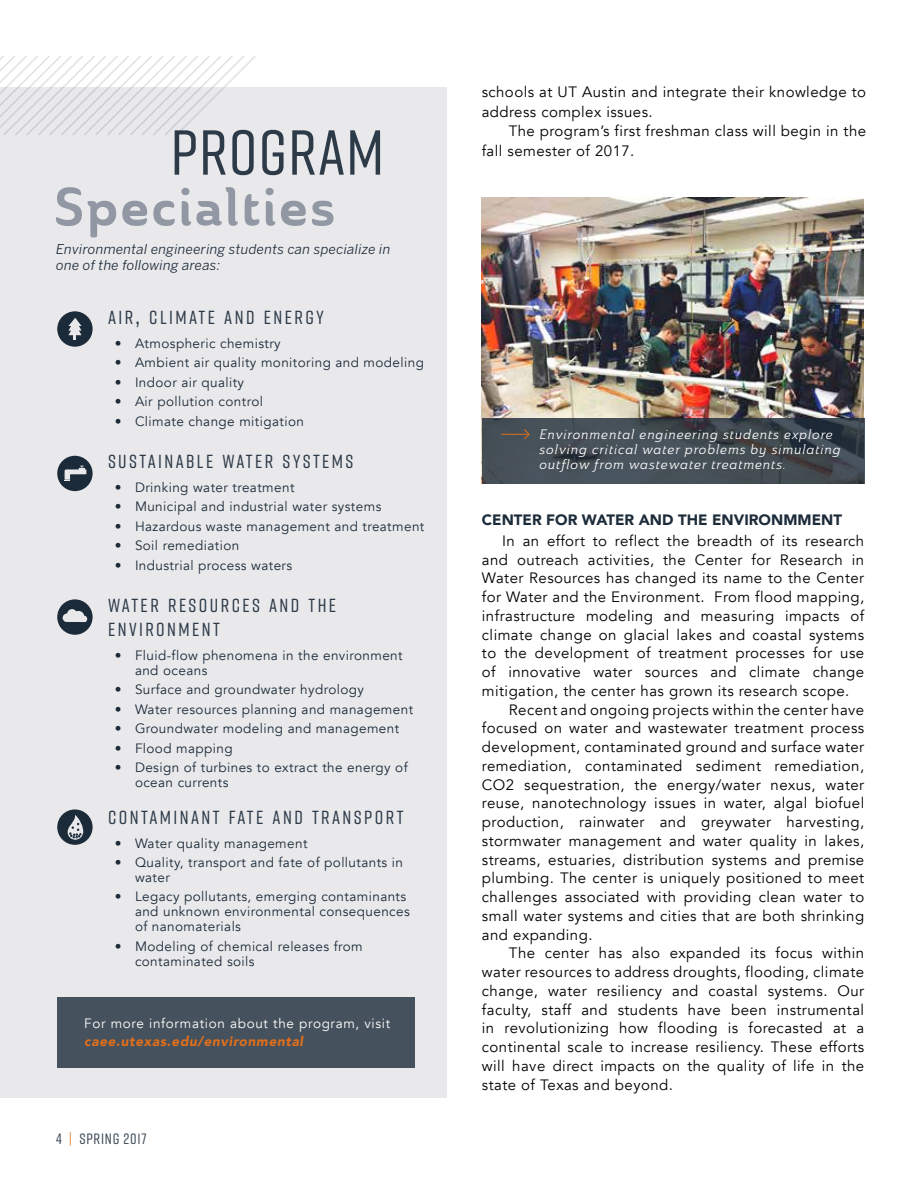
<style>
.page{position:relative;width:918px;height:1188px;background:#fff}
.page>*{position:absolute;margin:0;border:0;box-sizing:border-box;transform-origin:0 0}
.t1{font:500 63.3px "Rift";letter-spacing:.02em;color:#2d3a48}
.t2{font:52.5px "Ainslie Nor Bol";letter-spacing:.05em;color:#9298a3}
.t3{font:500 18.9px/24px "Rift";letter-spacing:.13em;color:#2d3a48}
.t4{font:15px/19.5px "Avenir";letter-spacing:.03em;color:#000}
.t5{font:900 15px "Avenir";color:#1c2b39}
.t6{font:500 15px "Rift";letter-spacing:.05em;color:#3d4a57}
.t7{font:13.5px/15px "Avenir";letter-spacing:.03em;color:#1c2b39}
.t8{font:13.5px/15px "Ainslie Nor Reg It";letter-spacing:.05em;color:#fff}
.t9{font:italic 13.5px/16.5px "Benton Sans";letter-spacing:.02em;color:#1c2b39}
.t10{font:13.5px "Avenir";letter-spacing:.05em;color:#fff}
.t11{font:italic 900 13.5px "Avenir";letter-spacing:.05em;color:#df6f1d}
.s1{font-size:27px}
.s2{color:#e58742}
</style>
<div class="page">
<div style="left:0;top:87px;width:446px;height:1010px;background:#e9e9ec"></div>
<div style="left:57px;top:456px;width:36px;height:35px;background:#1c2b39;border-radius:50%"></div>
<div style="left:57px;top:599px;width:36px;height:36px;background:#1c2b39;border-radius:50%"></div>
<div style="left:57px;top:809px;width:36px;height:36px;background:#1c2b39;border-radius:50%"></div>
<div style="left:57px;top:997px;width:357px;height:71px;background:#45515c"></div>
<img style="left:482px;top:197px;width:382px;height:221px">
<svg style="left:482px;top:418px;width:382px;height:66px;fill:#454f56"></svg>
<svg style="left:501px;top:428px;width:30px;height:13px"></svg>
<svg style="left:0;top:55px;width:256px;height:80px"></svg>
<svg style="left:63px;top:609px;width:24px;height:13px"></svg>
<div style="left:57px;top:311px;width:36px;height:36px;background:#1c2b39;border-radius:50%"></div>
<svg style="left:68px;top:318px;width:14px;height:22px"></svg>
<svg style="left:68px;top:815px;width:15px;height:25px"></svg>
<svg style="left:65px;top:466px;width:21px;height:15px"></svg>
<h1 class="t1" style="left:171px;top:108px;width:215px">PROGRAM</h1>
<h2 class="t2" style="left:54px;top:171px;width:282px">Specialties</h2>
<p class="t9" style="left:56px;top:240px;width:336px">Environmental engineering students can specialize in one of the following areas:</p>
<p class="t3" style="left:108px;top:305px;width:218px">AIR<span class="s1">,</span> CLIMATE AND ENERGY</p>
<p class="t7" style="left:115px;top:336px;width:168px">• Atmospheric chemistry</p>
<p class="t7" style="left:115px;top:356px;width:311px">• Ambient air quality monitoring and modeling</p>
<p class="t7" style="left:115px;top:375px;width:131px">• Indoor air quality</p>
<p class="t7" style="left:115px;top:395px;width:150px">• Air pollution control</p>
<p class="t7" style="left:115px;top:414px;width:191px">• Climate change mitigation</p>
<p class="t3" style="left:108px;top:449px;width:247px">SUSTAINABLE WATER SYSTEMS</p>
<p class="t7" style="left:115px;top:480px;width:181px">• Drinking water treatment</p>
<p class="t7" style="left:115px;top:500px;width:268px">• Municipal and industrial water systems</p>
<p class="t7" style="left:115px;top:519px;width:311px">• Hazardous waste management and treatment</p>
<p class="t7" style="left:115px;top:539px;width:126px">• Soil remediation</p>
<p class="t7" style="left:115px;top:558px;width:179px">• Industrial process waters</p>
<p class="t3" style="left:108px;top:593px;width:230px">WATER RESOURCES AND THE<br>ENVIRONMENT</p>
<p class="t7" style="left:135px;top:648px;width:269px;text-indent:-20px">• Fluid-flow phenomena in the environment and oceans</p>
<p class="t7" style="left:115px;top:683px;width:251px">• Surface and groundwater hydrology</p>
<p class="t7" style="left:115px;top:702px;width:300px">• Water resources planning and management</p>
<p class="t7" style="left:115px;top:722px;width:286px">• Groundwater modeling and management</p>
<p class="t7" style="left:115px;top:741px;width:119px">• Flood mapping</p>
<p class="t7" style="left:135px;top:761px;width:274px;text-indent:-20px">• Design of turbines to extract the energy of ocean currents</p>
<p class="t3" style="left:108px;top:804px;width:297px">CONTAMINANT FATE AND TRANSPORT</p>
<p class="t7" style="left:115px;top:836px;width:194px">• Water quality management</p>
<p class="t7" style="left:135px;top:855px;width:270px;text-indent:-20px">• Quality, transport and fate of pollutants in water</p>
<p class="t7" style="left:135px;top:890px;width:276px;text-indent:-20px">• Legacy pollutants, emerging contaminants and unknown environmental consequences of nanomaterials</p>
<p class="t7" style="left:135px;top:939px;width:229px;text-indent:-20px">• Modeling of chemical releases from contaminated soils</p>
<p class="t10" style="left:84px;top:1016px;width:308px">For more information about the program, visit</p>
<p class="t11" style="left:84px;top:1030px;width:220px">caee.utexas.edu/environmental</p>
<p class="t6" style="left:56px;top:1128px;width:92px">4 <span class="s2">|</span> SPRING 2017</p>
<p class="t4" style="left:482px;top:82px;width:386px">schools at UT Austin and integrate their knowledge to address complex issues.</p>
<p class="t4" style="left:482px;top:121px;width:386px;text-indent:27px">The program’s first freshman class will begin in the fall semester of 2017.</p>
<p class="t8" style="left:539px;top:426px;width:303px">Environmental engineering students explore solving critical water problems by simulating outflow from wastewater treatments.</p>
<p class="t5" style="left:482px;top:507px;width:362px">CENTER FOR WATER AND THE ENVIRONMMENT</p>
<p class="t4" style="left:502px;top:531px;width:364px">In an effort to reflect the breadth of its research</p>
<p class="t4" style="left:482px;top:550px;width:384px">and outreach activities, the Center for Research in</p>
<p class="t4" style="left:482px;top:569px;width:384px">Water Resources has changed its name to the Center</p>
<p class="t4" style="left:482px;top:587px;width:384px">for Water and the Environment. From flood mapping,</p>
<p class="t4" style="left:482px;top:606px;width:384px">infrastructure modeling and measuring impacts of</p>
<p class="t4" style="left:482px;top:625px;width:384px">climate change on glacial lakes and coastal systems</p>
<p class="t4" style="left:482px;top:644px;width:384px">to the development of treatment processes for use</p>
<p class="t4" style="left:482px;top:662px;width:384px">of innovative water sources and climate change</p>
<p class="t4" style="left:482px;top:681px;width:369px">mitigation, the center has grown its research scope.</p>
<p class="t4" style="left:509px;top:700px;width:357px">Recent and ongoing projects within the center have</p>
<p class="t4" style="left:482px;top:719px;width:384px">focused on water and wastewater treatment process</p>
<p class="t4" style="left:482px;top:737px;width:384px">development, contaminated ground and surface water</p>
<p class="t4" style="left:482px;top:756px;width:384px">remediation, contaminated sediment remediation,</p>
<p class="t4" style="left:482px;top:775px;width:384px">CO2 sequestration, the energy/water nexus, water</p>
<p class="t4" style="left:482px;top:794px;width:384px">reuse, nanotechnology issues in water, algal biofuel</p>
<p class="t4" style="left:482px;top:812px;width:384px">production, rainwater and greywater harvesting,</p>
<p class="t4" style="left:482px;top:831px;width:384px">stormwater management and water quality in lakes,</p>
<p class="t4" style="left:482px;top:850px;width:384px">streams, estuaries, distribution systems and premise</p>
<p class="t4" style="left:482px;top:869px;width:384px">plumbing. The center is uniquely positioned to meet</p>
<p class="t4" style="left:482px;top:887px;width:384px">challenges associated with providing clean water to</p>
<p class="t4" style="left:482px;top:906px;width:384px">small water systems and cities that are both shrinking</p>
<p class="t4" style="left:482px;top:925px;width:112px">and expanding.</p>
<p class="t4" style="left:509px;top:944px;width:357px">The center has also expanded its focus within</p>
<p class="t4" style="left:482px;top:962px;width:384px">water resources to address droughts, flooding, climate</p>
<p class="t4" style="left:482px;top:981px;width:384px">change, water resiliency and coastal systems. Our</p>
<p class="t4" style="left:482px;top:1000px;width:384px">faculty, staff and students have been instrumental</p>
<p class="t4" style="left:482px;top:1019px;width:384px">in revolutionizing how flooding is forecasted at a</p>
<p class="t4" style="left:482px;top:1037px;width:384px">continental scale to increase resiliency. These efforts</p>
<p class="t4" style="left:482px;top:1056px;width:384px">will have direct impacts on the quality of life in the</p>
<p class="t4" style="left:482px;top:1076px;width:193px">state of Texas and beyond.</p>
</div>
